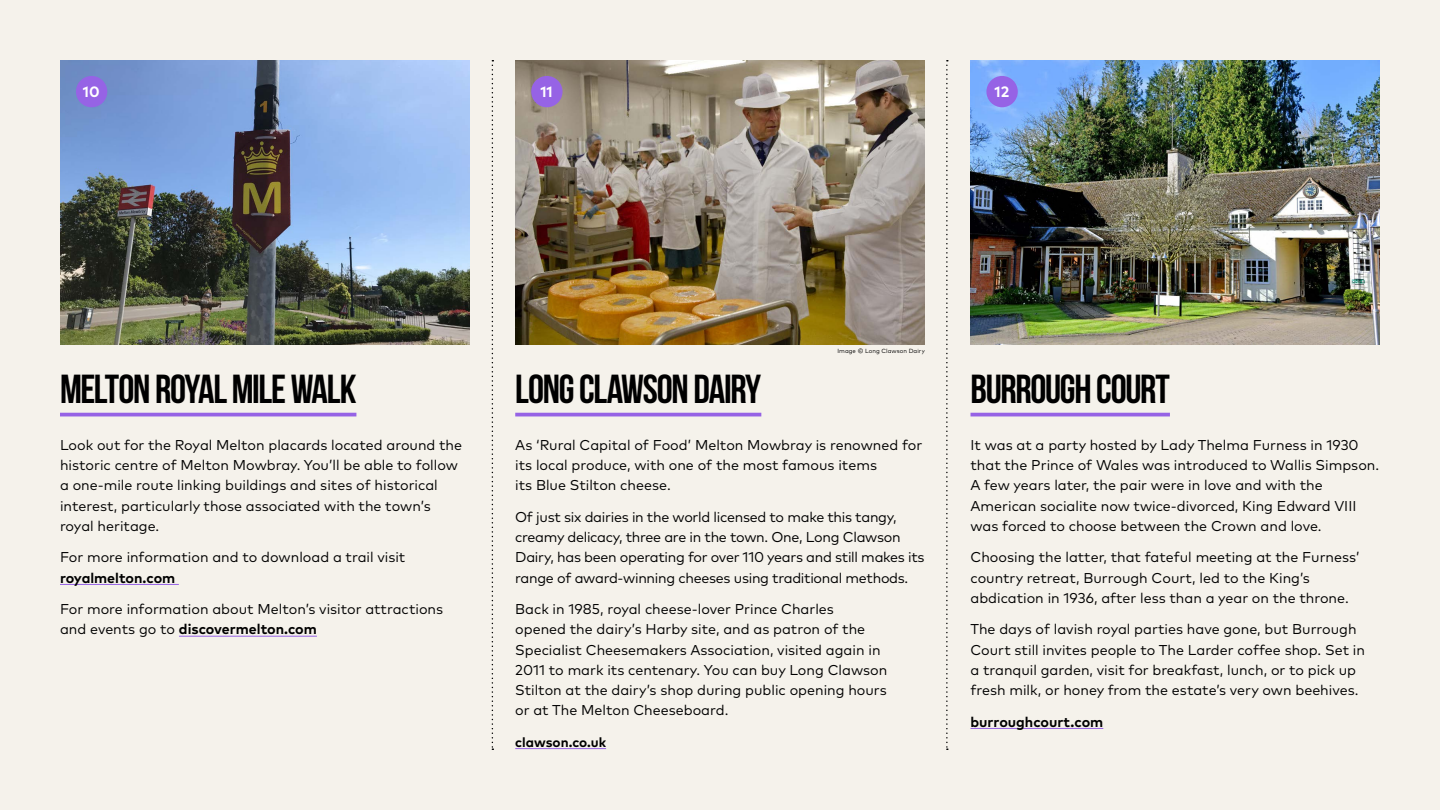
<style>
.page{position:relative;width:1440px;height:810px;background:#f5f2eb}
.page>*{position:absolute;margin:0;border:0;box-sizing:border-box;transform-origin:0 0}
.t1{font:700 40.5px "Bebas Neue";letter-spacing:-.035em;color:#000}
.P_-_LOCATION_NO{font:700 15px "Mark Pro";color:#fff}
.t2{font:14.25px/20.2px "Mark Pro";color:#000}
.t3{font:14.25px/20.2px "Mark Pro";letter-spacing:-.02em;color:#000}
.t4{font:700 14.25px "Mark Pro";color:#000}
.t5{font:700 13.5px "Mark Pro";color:#000}
.t6{font:6px "Mark Pro";letter-spacing:.01em;color:#000}
.s1{font-weight:700}
</style>
<div class="page">
<img style="left:515px;top:60px;width:410px;height:285px">
<img style="left:60px;top:60px;width:410px;height:285px">
<img style="left:970px;top:60px;width:410px;height:285px">
<svg style="left:492px;top:60px;width:1px;height:690px"></svg>
<svg style="left:946px;top:60px;width:2px;height:690px"></svg>
<hr style="left:515px;top:413px;width:246px;height:3px;background:#9663e5">
<hr style="left:515px;top:748px;width:91px;height:1px;background:#9663e5">
<hr style="left:60px;top:413px;width:296px;height:3px;background:#9663e5">
<hr style="left:60px;top:584px;width:119px;height:1px;background:#9663e5">
<hr style="left:179px;top:636px;width:138px;height:1px;background:#9663e5">
<div style="left:531px;top:76px;width:32px;height:31px;background:#9663e5;border-radius:50%"></div>
<div style="left:76px;top:76px;width:31px;height:31px;background:#9663e5;border-radius:50%"></div>
<hr style="left:971px;top:413px;width:199px;height:3px;background:#9663e5">
<hr style="left:971px;top:728px;width:132px;height:1px;background:#9663e5">
<div style="left:986px;top:76px;width:32px;height:31px;background:#9663e5;border-radius:50%"></div>
<p class="P_-_LOCATION_NO" style="left:83px;top:80px;width:18px">10</p>
<p class="P_-_LOCATION_NO" style="left:540px;top:80px;width:14px">11</p>
<p class="P_-_LOCATION_NO" style="left:995px;top:80px;width:16px">12</p>
<h4 class="t1" style="left:60px;top:367px;width:298px">MELTON ROYAL MILE WALK</h4>
<p class="t2" style="left:60px;top:434px;width:404px">Look out for the Royal Melton placards located around the historic centre of Melton Mowbray. You’ll be able to follow a one-mile route linking buildings and sites of historical interest, particularly those associated with the town’s royal heritage.</p>
<p class="t2" style="left:60px;top:546px;width:347px">For more information and to download a trail visit <span class="s1">royalmelton.com</span></p>
<p class="t2" style="left:60px;top:598px;width:385px">For more information about Melton’s visitor attractions and events go to <span class="s1">discovermelton.com</span></p>
<p class="t6" style="left:838px;top:347px;width:89px">Image © Long Clawson Dairy</p>
<h4 class="t1" style="left:515px;top:367px;width:248px">LONG CLAWSON DAIRY</h4>
<p class="t2" style="left:515px;top:434px;width:409px">As ‘Rural Capital of Food’ Melton Mowbray is renowned for its local produce, with one of the most famous items<br>its Blue Stilton cheese.</p>
<p class="t3" style="left:515px;top:506px;width:411px">Of just six dairies in the world licensed to make this tangy, creamy delicacy, three are in the town. One, Long Clawson Dairy, has been operating for over 110 years and still makes its range of award-winning cheeses using traditional methods.</p>
<p class="t2" style="left:515px;top:598px;width:374px">Back in 1985, royal cheese-lover Prince Charles opened the dairy’s Harby site, and as patron of the Specialist Cheesemakers Association, visited again in 2011 to mark its centenary. You can buy Long Clawson Stilton at the dairy’s shop during public opening hours or at The Melton Cheeseboard.</p>
<p class="t5" style="left:515px;top:732px;width:92px">clawson.co.uk</p>
<h4 class="t1" style="left:971px;top:367px;width:201px">BURROUGH COURT</h4>
<p class="t2" style="left:971px;top:434px;width:410px">It was at a party hosted by Lady Thelma Furness in 1930 that the Prince of Wales was introduced to Wallis Simpson.<br>A few years later, the pair were in love and with the American socialite now twice-divorced, King Edward VIII was forced to choose between the Crown and love.</p>
<p class="t2" style="left:971px;top:546px;width:391px">Choosing the latter, that fateful meeting at the Furness’ country retreat, Burrough Court, led to the King’s abdication in 1936, after less than a year on the throne.</p>
<p class="t2" style="left:971px;top:618px;width:396px">The days of lavish royal parties have gone, but Burrough Court still invites people to The Larder coffee shop. Set in a tranquil garden, visit for breakfast, lunch, or to pick up fresh milk, or honey from the estate’s very own beehives.</p>
<p class="t4" style="left:971px;top:711px;width:134px">burroughcourt.com</p>
</div>
